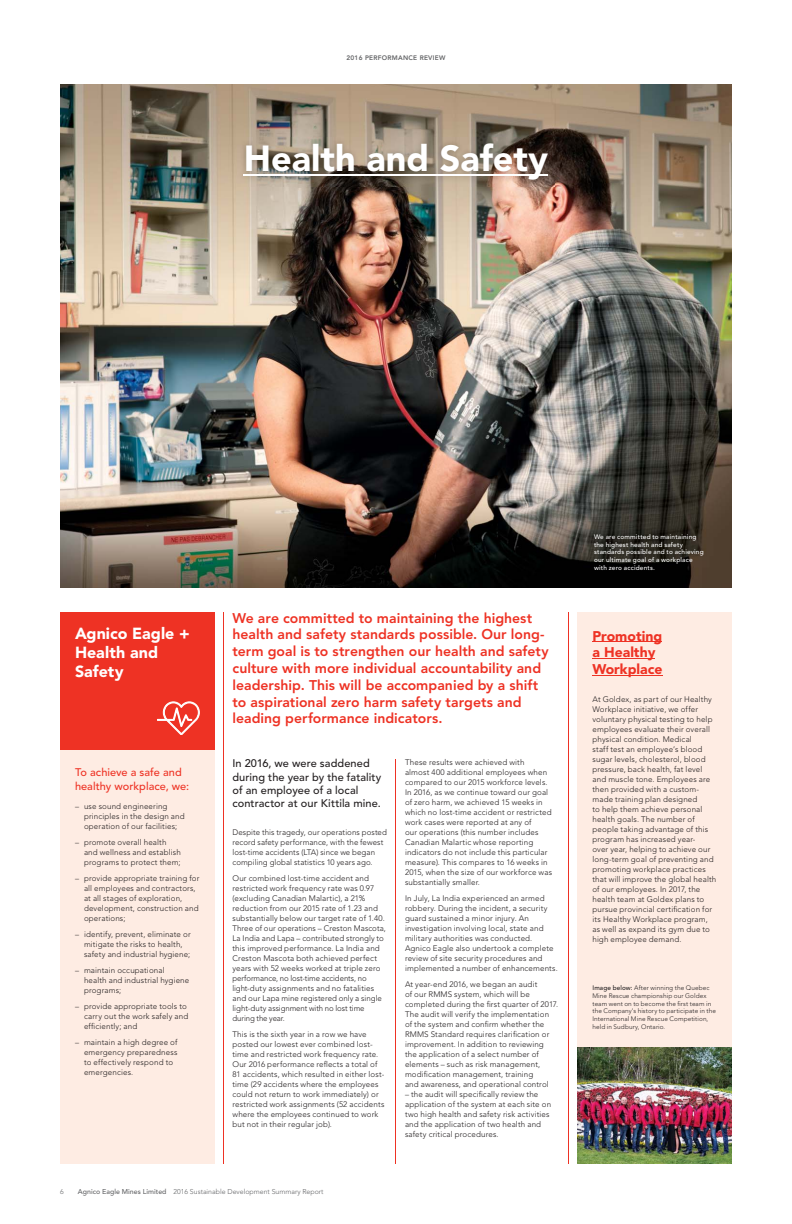
<style>
.page{position:relative;width:792px;height:1224px;background:#fff}
.page>*{position:absolute;margin:0;border:0;box-sizing:border-box;transform-origin:0 0}
.t1{font:900 36px "Avenir LT Std";color:#fff}
.t2{font:900 16px/19.2px "Avenir LT Std";color:#fff}
.t3{font:800 14px/16.8px "Avenir LT Std";color:#ee3224}
.t4{font:900 14px/16.8px "Avenir LT Std";color:#ee3224}
.t5{font:500 11px/13.2px "Avenir LT Std";letter-spacing:.005em;color:#231f20}
.t6{font:500 11px/13.2px "Avenir LT Std";letter-spacing:.005em;color:#ee3224}
.t7{font:300 8px/10px "Avenir LT Std";letter-spacing:.015em;color:#231f20}
.t8{font:300 7px "Avenir LT Std";color:#636466}
.t9{font:300 6.5px/7.8px "Avenir LT Std";letter-spacing:.015em;color:#231f20}
.t10{font:500 6.5px/7.8px "Avenir LT Std";letter-spacing:.025em;color:#fff}
.t11{font:800 6.5px "Avenir LT Std";letter-spacing:.04em;color:#636466}
.s1{font-weight:500}
</style>
<div class="page">
<hr style="left:396px;top:759px;width:1px;height:405px;background:#ee3224">
<hr style="left:568px;top:612px;width:1px;height:552px;background:#ee3224">
<div style="left:578px;top:612px;width:154px;height:435px;background:#feece3"></div>
<img style="left:578px;top:1047px;width:154px;height:117px">
<img style="left:60px;top:84px;width:672px;height:504px">
<div style="left:60px;top:612px;width:154px;height:138px;background:#ee3224"></div>
<hr style="left:592px;top:642px;width:70px;height:1px;background:#ee3224">
<hr style="left:592px;top:658px;width:63px;height:1px;background:#ee3224">
<hr style="left:592px;top:675px;width:71px;height:1px;background:#ee3224">
<div style="left:60px;top:750px;width:154px;height:414px;background:#feece3"></div>
<img style="left:238px;top:138px;width:316px;height:48px">
<hr style="left:244px;top:174px;width:304px;height:2px;background:#fff">
<hr style="left:223px;top:612px;width:1px;height:552px;background:#ee3224">
<svg style="left:157px;top:702px;width:42px;height:33px"></svg>
<p class="t11" style="left:346px;top:55px;width:101px">2016 PERFORMANCE REVIEW</p>
<h1 class="t1" style="left:244px;top:140px;width:306px">Health and Safety</h1>
<h2 class="t2" style="left:75px;top:625px;width:116px">Agnico Eagle +<br>Health and<br>Safety</h2>
<h3 class="t6" style="left:75px;top:767px;width:116px">To achieve a safe and healthy workplace, we:</h3>
<p class="t7" style="left:84px;top:801px;width:102px;text-indent:-9px">– use sound engineering principles in the design and operation of our facilities;</p>
<p class="t7" style="left:84px;top:837px;width:98px;text-indent:-9px">– promote overall health and wellness and establish programs to protect them;</p>
<p class="t7" style="left:84px;top:873px;width:117px;text-indent:-9px">– provide appropriate training for all employees and contractors, at all stages of exploration, development, construction and operations;</p>
<p class="t7" style="left:84px;top:929px;width:108px;text-indent:-9px">– identify, prevent, eliminate or mitigate the risks to health, safety and industrial hygiene;</p>
<p class="t7" style="left:84px;top:965px;width:107px;text-indent:-9px">– maintain occupational<br>health and industrial hygiene programs;</p>
<p class="t7" style="left:84px;top:1001px;width:106px;text-indent:-9px">– provide appropriate tools to carry out the work safely and efficiently; and</p>
<p class="t7" style="left:84px;top:1037px;width:95px;text-indent:-9px">– maintain a high degree of emergency preparedness to effectively respond to emergencies.</p>
<p class="t3" style="left:232px;top:611px;width:318px">We are committed to maintaining the highest health and safety standards possible. Our long&shy;term goal is to strengthen our health and safety culture with more individual accountability and leadership. This will be accompanied by a shift to aspirational zero harm safety targets and leading performance indicators.</p>
<h3 class="t5" style="left:232px;top:758px;width:150px">In 2016, we were saddened during the year by the fatality of an employee of a local contractor at our Kittila mine.</h3>
<p class="t7" style="left:232px;top:828px;width:156px">Despite this tragedy, our operations posted record safety performance, with the fewest lost-time accidents (LTA) since we began compiling global statistics 10 years ago.</p>
<p class="t7" style="left:232px;top:874px;width:155px">Our combined lost-time accident and restricted work frequency rate was 0.97 (excluding Canadian Malartic), a 21% reduction from our 2015 rate of 1.23 and substantially below our target rate of 1.40.<br>Three of our operations – Creston Mascota, La India and Lapa – contributed strongly to this improved performance. La India and Creston Mascota both achieved perfect years with 52 weeks worked at triple zero performance, no lost-time accidents, no light-duty assignments and no fatalities and our Lapa mine registered only a single light-duty assignment with no lost time during the year.</p>
<p class="t7" style="left:232px;top:1030px;width:153px">This is the sixth year in a row we have posted our lowest ever combined lost&shy;time and restricted work frequency rate.<br>Our 2016 performance reflects a total of 81 accidents, which resulted in either lost&shy;time (29 accidents where the employees could not return to work immediately) or restricted work assignments (52 accidents where the employees continued to work but not in their regular job).</p>
<p class="t7" style="left:405px;top:758px;width:149px">These results were achieved with<br>almost 400 additional employees when compared to our 2015 workforce levels.<br>In 2016, as we continue toward our goal of zero harm, we achieved 15 weeks in which no lost-time accident or restricted work cases were reported at any of<br>our operations (this number includes Canadian Malartic whose reporting indicators do not include this particular measure). This compares to 16 weeks in 2015, when the size of our workforce was substantially smaller.</p>
<p class="t7" style="left:405px;top:894px;width:154px">In July, La India experienced an armed robbery. During the incident, a security guard sustained a minor injury. An investigation involving local, state and military authorities was conducted.<br>Agnico Eagle also undertook a complete review of site security procedures and implemented a number of enhancements.</p>
<p class="t7" style="left:405px;top:980px;width:155px">At year-end 2016, we began an audit<br>of our RMMS system, which will be completed during the first quarter of 2017.<br>The audit will verify the implementation<br>of the system and confirm whether the RMMS Standard requires clarification or improvement. In addition to reviewing<br>the application of a select number of elements – such as risk management, modification management, training<br>and awareness, and operational control</p>
<p class="t7" style="left:405px;top:1090px;width:148px">– the audit will specifically review the application of the system at each site on two high health and safety risk activities and the application of two health and safety critical procedures.</p>
<p class="t8" style="left:60px;top:1189px;width:5px">6</p>
<p class="t8" style="left:78px;top:1189px;width:247px"><span class="s1">Agnico Eagle Mines Limited</span> 2016 Sustainable Development Summary Report</p>
<p class="t10" style="left:594px;top:533px;width:111px">We are committed to maintaining the highest health and safety standards possible and to achieving our ultimate goal of a workplace with zero accidents.</p>
<h3 class="t4" style="left:593px;top:628px;width:72px">Promoting a Healthy<br>Workplace</h3>
<p class="t7" style="left:593px;top:695px;width:125px">At Goldex, as part of our Healthy<br>Workplace initiative, we offer voluntary physical testing to help employees evaluate their overall physical condition. Medical<br>staff test an employee’s blood sugar levels, cholesterol, blood pressure, back health, fat level and muscle tone. Employees are then provided with a custom&shy;made training plan designed<br>to help them achieve personal health goals. The number of people taking advantage of this program has increased year-<br>over year, helping to achieve our long-term goal of preventing and promoting workplace practices that will improve the global health of our employees. In 2017, the health team at Goldex plans to pursue provincial certification for its Healthy Workplace program, as well as expand its gym due to high employee demand.</p>
<p class="t9" style="left:593px;top:984px;width:125px"><span class="s1">Image below:</span> After winning the Quebec Mine Rescue championship our Goldex team went on to become the first team in the Company’s history to participate in the International Mine Rescue Competition, held in Sudbury, Ontario.</p>
</div>
